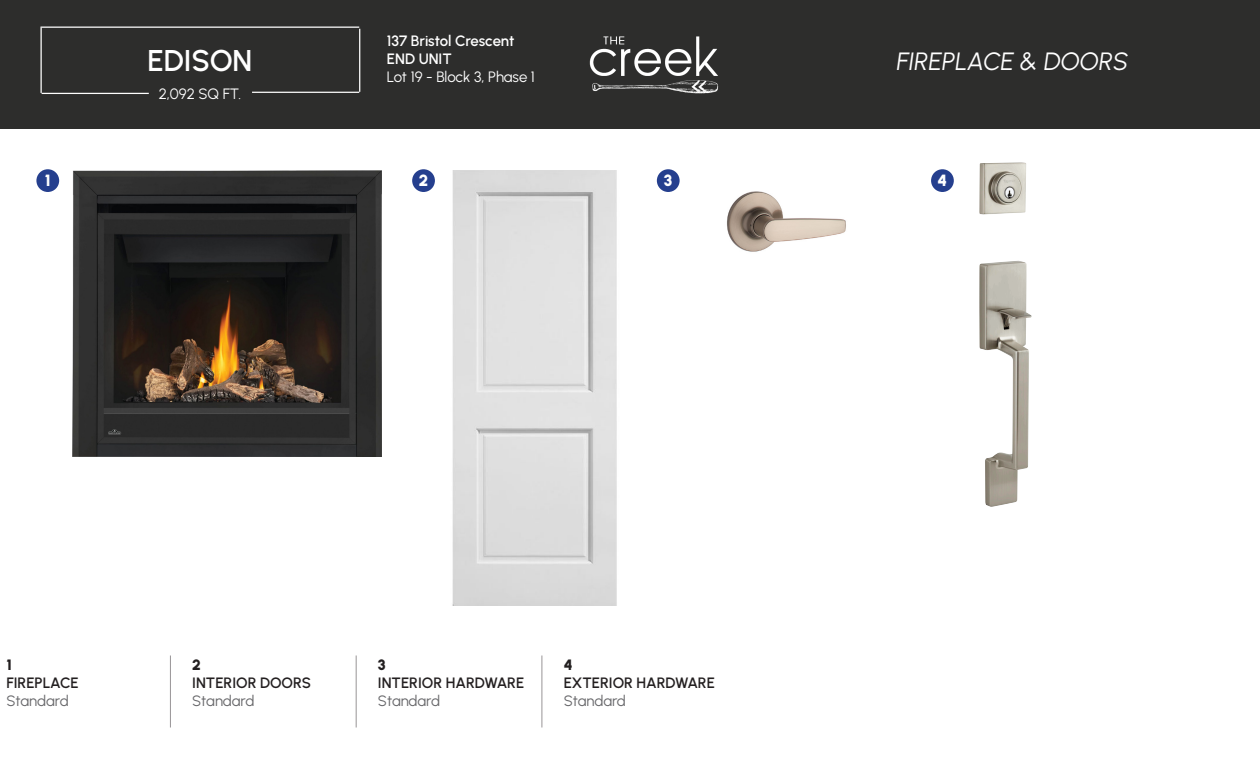
<style>
.page{position:relative;width:1260px;height:765px;background:#fff}
.page>*{position:absolute;margin:0;border:0;box-sizing:border-box;transform-origin:0 0}
.t1{font:600 30px "Urbanist";letter-spacing:-.005em;color:#fff}
.t2{font:italic 25px "Urbanist";color:#fff}
.t3{font:900 16.25px "Urbanist";color:#fff}
.t4{font:600 15px "Urbanist";color:#231f20}
.t5{font:15px "Urbanist";letter-spacing:-.005em;color:#67676a}
.t6{font:15px "Urbanist";letter-spacing:-.005em;color:#fff}
.t7{font:600 15px/18px "Urbanist";letter-spacing:-.005em;color:#fff}
.t8{font:900 15px "Urbanist";color:#231f20}
</style>
<div class="page">
<div style="left:0;top:0;width:1260px;height:129px;background:#2d2d2c"></div>
<img style="left:589px;top:36px;width:130px;height:58px">
<hr style="left:42px;top:93px;width:107px;height:1px;background:#fff">
<hr style="left:41px;top:28px;width:1px;height:65px;background:#fff">
<hr style="left:41px;top:27px;width:318px;height:1px;background:#fff">
<hr style="left:359px;top:29px;width:1px;height:63px;background:#fff">
<hr style="left:252px;top:92px;width:107px;height:1px;background:#fff">
<hr style="left:170px;top:656px;width:1px;height:72px;background:#2d272a">
<hr style="left:356px;top:656px;width:1px;height:72px;background:#2d272a">
<hr style="left:542px;top:656px;width:1px;height:72px;background:#2d272a">
<div style="left:36px;top:169px;width:23px;height:23px;background:#253f8e;border-radius:50%"></div>
<div style="left:412px;top:169px;width:23px;height:23px;background:#253f8e;border-radius:50%"></div>
<div style="left:657px;top:169px;width:23px;height:23px;background:#253f8e;border-radius:50%"></div>
<div style="left:931px;top:169px;width:23px;height:23px;background:#253f8e;border-radius:50%"></div>
<img style="left:72px;top:171px;width:310px;height:285px">
<img style="left:452px;top:171px;width:165px;height:435px">
<img style="left:727px;top:191px;width:119px;height:61px">
<img style="left:979px;top:162px;width:53px;height:345px">
<h1 class="t1" style="left:147px;top:41px;width:106px">EDISON</h1>
<p class="t6" style="left:159px;top:84px;width:84px">2,092 SQ FT.</p>
<p class="t7" style="left:387px;top:31px;width:129px">137 Bristol Crescent<br>END UNIT</p>
<p class="t6" style="left:387px;top:67px;width:149px">Lot 19 - Block 3, Phase 1</p>
<p class="t2" style="left:897px;top:45px;width:233px">FIREPLACE &amp; DOORS</p>
<p class="t3" style="left:45px;top:169px;width:7px">1</p>
<p class="t3" style="left:419px;top:169px;width:11px">2</p>
<p class="t3" style="left:664px;top:169px;width:10px">3</p>
<p class="t3" style="left:938px;top:169px;width:11px">4</p>
<p class="t8" style="left:6px;top:654px;width:7px">1</p>
<p class="t4" style="left:6px;top:672px;width:74px">FIREPLACE</p>
<p class="t5" style="left:6px;top:691px;width:64px">Standard</p>
<p class="t8" style="left:192px;top:654px;width:10px">2</p>
<p class="t4" style="left:192px;top:672px;width:120px">INTERIOR DOORS</p>
<p class="t5" style="left:192px;top:691px;width:64px">Standard</p>
<p class="t8" style="left:378px;top:654px;width:9px">3</p>
<p class="t4" style="left:378px;top:672px;width:148px">INTERIOR HARDWARE</p>
<p class="t5" style="left:378px;top:691px;width:64px">Standard</p>
<p class="t8" style="left:564px;top:654px;width:10px">4</p>
<p class="t4" style="left:564px;top:672px;width:153px">EXTERIOR HARDWARE</p>
<p class="t5" style="left:564px;top:691px;width:64px">Standard</p>
</div>
